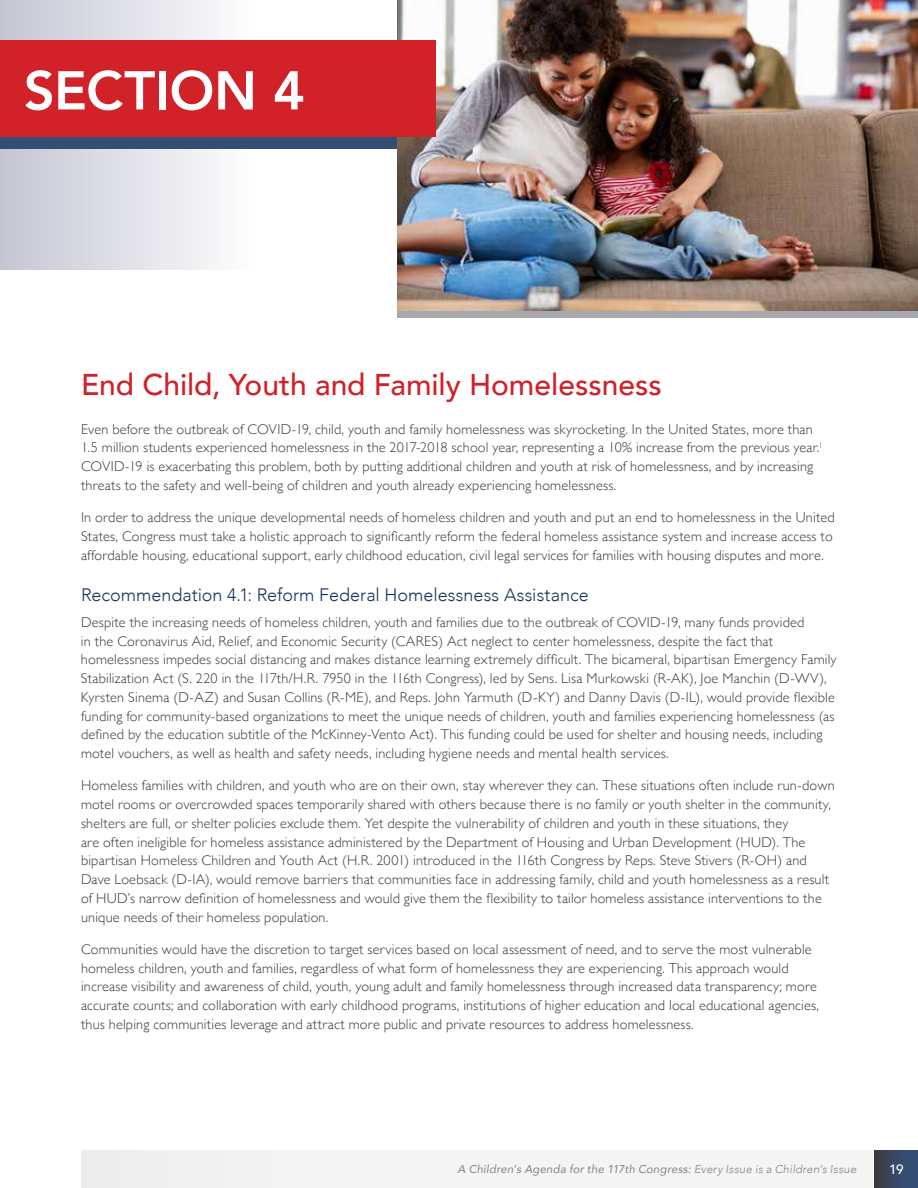
<style>
.page{position:relative;width:918px;height:1188px;background:#fff}
.page>*{position:absolute;margin:0;border:0;box-sizing:border-box;transform-origin:0 0}
.t1{font:800 54px "Avenir";letter-spacing:-.01em;color:#fff}
.t2{font:500 30px "Avenir";color:#d12129}
.t3{font:300 18px "Avenir";color:#1a315c}
.t4{font:300 14.25px/18.8px "Gill Sans";letter-spacing:.015em;color:#383838}
.t5{font:500 13.5px "Avenir";color:#fff}
.t6{font:italic 11.4px "Avenir";letter-spacing:.015em;color:#868281}
.s1{font-weight:300}
</style>
<div class="page">
<svg style="left:0;top:0;width:397px;height:270px"></svg>
<div style="left:397px;top:231px;width:521px;height:87px;background:#a7a9ac"></div>
<div style="left:0;top:62px;width:408px;height:86px;background:#344d73"></div>
<img style="left:397px;top:0;width:521px;height:310px">
<div style="left:81px;top:1150px;width:837px;height:38px;background:#f4f4f5"></div>
<div style="left:875px;top:1150px;width:43px;height:38px;background:linear-gradient(to right,#3c3d41,#335281)"></div>
<div style="left:0;top:40px;width:435px;height:97px;background:#d12129"></div>
<h1 class="t1" style="left:24px;top:41px;width:283px">SECTION 4</h1>
<h2 class="t2" style="left:81px;top:358px;width:582px">End Child, Youth and Family Homelessness</h2>
<p class="t4" style="left:81px;top:419px;width:744px">Even before the outbreak of COVID‑19, child, youth and family homelessness was skyrocketing. In the United States, more than 1.5 million students experienced homelessness in the 2017-2018 school year, representing a 10% increase from the previous year.<sup>1<br></sup>COVID‑19 is exacerbating this problem, both by putting additional children and youth at risk of homelessness, and by increasing threats to the safety and well-being of children and youth already experiencing homelessness.</p>
<p class="t4" style="left:81px;top:507px;width:755px">In order to address the unique developmental needs of homeless children and youth and put an end to homelessness in the United<br>States, Congress must take a holistic approach to significantly reform the federal homeless assistance system and increase access to affordable housing, educational support, early childhood education, civil legal services for families with housing disputes and more.</p>
<p class="t3" style="left:81px;top:585px;width:509px">Recommendation 4.1: Reform Federal Homelessness Assistance</p>
<p class="t4" style="left:81px;top:612px;width:757px">Despite the increasing needs of homeless children, youth and families due to the outbreak of COVID‑19, many funds provided<br>in the Coronavirus Aid, Relief, and Economic Security (CARES) Act neglect to center homelessness, despite the fact that homelessness impedes social distancing and makes distance learning extremely difficult. The bicameral, bipartisan Emergency Family Stabilization Act (S. 220 in the 117th/H.R. 7950 in the 116th Congress), led by Sens. Lisa Murkowski (R‑AK), Joe Manchin (D‑WV), Kyrsten Sinema (D‑AZ) and Susan Collins (R‑ME), and Reps. John Yarmuth (D‑KY) and Danny Davis (D‑IL), would provide flexible funding for community‑based organizations to meet the unique needs of children, youth and families experiencing homelessness (as defined by the education subtitle of the McKinney-Vento Act). This funding could be used for shelter and housing needs, including motel vouchers, as well as health and safety needs, including hygiene needs and mental health services.</p>
<p class="t4" style="left:81px;top:776px;width:755px">Homeless families with children, and youth who are on their own, stay wherever they can. These situations often include run‑down motel rooms or overcrowded spaces temporarily shared with others because there is no family or youth shelter in the community, shelters are full, or shelter policies exclude them. Yet despite the vulnerability of children and youth in these situations, they<br>are often ineligible for homeless assistance administered by the Department of Housing and Urban Development (HUD). The bipartisan Homeless Children and Youth Act (H.R. 2001) introduced in the 116th Congress by Reps. Steve Stivers (R‑OH) and Dave Loebsack (D‑IA), would remove barriers that communities face in addressing family, child and youth homelessness as a result of HUD’s narrow definition of homelessness and would give them the flexibility to tailor homeless assistance interventions to the unique needs of their homeless population.</p>
<p class="t4" style="left:81px;top:939px;width:740px">Communities would have the discretion to target services based on local assessment of need, and to serve the most vulnerable homeless children, youth and families, regardless of what form of homelessness they are experiencing. This approach would increase visibility and awareness of child, youth, young adult and family homelessness through increased data transparency; more accurate counts; and collaboration with early childhood programs, institutions of higher education and local educational agencies, thus helping communities leverage and attract more public and private resources to address homelessness.</p>
<p class="t6" style="left:457px;top:1162px;width:400px">A Children’s Agenda for the 117th Congress: <span class="s1">Every Issue is a Children’s Issue</span></p>
<p class="t5" style="left:889px;top:1158px;width:16px">19</p>
</div>
